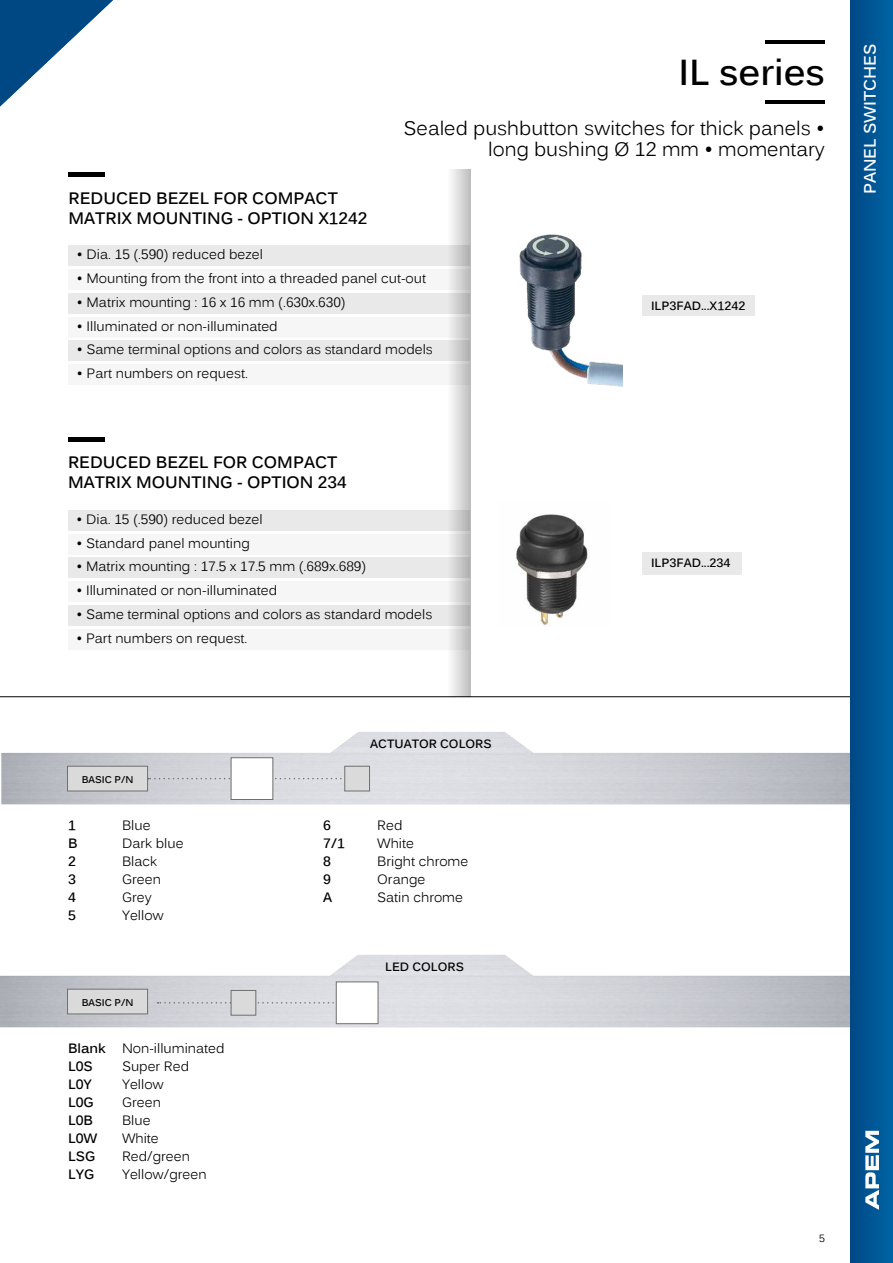
<style>
.page{position:relative;width:893px;height:1263px;background:#fff}
.page>*{position:absolute;margin:0;border:0;box-sizing:border-box;transform-origin:0 0}
.t1{font:700 36px "Kalinga";color:#000}
.t2{font:19.5px/21px "Kalinga";color:#000;text-align:right}
.t3{font:700 16.5px/19.8px "Kalinga";color:#000}
.t4{font:700 16.5px "Kalinga";color:#fff}
.t5{font:13.5px/18px "Kalinga";color:#000}
.t6{font:700 13.5px "Kalinga";color:#000}
.t7{font:700 12px "Kalinga";color:#000}
.t8{font:10.5px "Kalinga";color:#000}
.t9{font:700 9.75px "Kalinga";color:#000}
.s1{font-weight:700}
</style>
<div class="page">
<hr style="left:68px;top:173px;width:37px;height:4px;background:#000">
<div style="left:68px;top:246px;width:402px;height:20px;background:#e9e9e9"></div>
<div style="left:68px;top:270px;width:402px;height:20px;background:#f6f6f6"></div>
<div style="left:68px;top:293px;width:402px;height:20px;background:#e9e9e9"></div>
<div style="left:68px;top:317px;width:402px;height:20px;background:#f6f6f6"></div>
<div style="left:68px;top:341px;width:402px;height:20px;background:#e9e9e9"></div>
<div style="left:68px;top:365px;width:402px;height:20px;background:#f6f6f6"></div>
<img style="left:519px;top:234px;width:103px;height:153px">
<div style="left:642px;top:296px;width:112px;height:20px;background:#e9e9e9"></div>
<hr style="left:68px;top:437px;width:36px;height:4px;background:#000">
<div style="left:68px;top:510px;width:402px;height:20px;background:#e9e9e9"></div>
<div style="left:68px;top:534px;width:402px;height:20px;background:#f6f6f6"></div>
<div style="left:68px;top:558px;width:402px;height:20px;background:#e9e9e9"></div>
<div style="left:68px;top:582px;width:402px;height:20px;background:#f6f6f6"></div>
<div style="left:68px;top:605px;width:402px;height:20px;background:#e9e9e9"></div>
<div style="left:68px;top:629px;width:402px;height:20px;background:#f6f6f6"></div>
<div style="left:642px;top:553px;width:99px;height:22px;background:#e9e9e9"></div>
<svg style="left:447px;top:170px;width:23px;height:526px"></svg>
<img style="left:516px;top:514px;width:72px;height:111px">
<img style="left:0;top:955px;width:850px;height:72px">
<svg style="left:158px;top:1002px;width:178px;height:1px"></svg>
<div style="left:336px;top:981px;width:42px;height:43px;background:#fff;border:1px solid #706f6f"></div>
<div style="left:231px;top:990px;width:25px;height:25px;background:#dadada;border:1px solid #706f6f"></div>
<div style="left:68px;top:989px;width:80px;height:25px;background:#dadada"></div>
<div style="left:67px;top:989px;width:81px;height:25px;border:1px solid #706f6f"></div>
<img style="left:1px;top:732px;width:849px;height:72px">
<svg style="left:148px;top:778px;width:196px;height:1px"></svg>
<div style="left:231px;top:757px;width:42px;height:43px;background:#fff;border:1px solid #706f6f"></div>
<div style="left:344px;top:766px;width:26px;height:25px;background:#dadada;border:1px solid #706f6f"></div>
<div style="left:68px;top:766px;width:80px;height:25px;background:#dadada"></div>
<div style="left:67px;top:766px;width:81px;height:25px;border:1px solid #706f6f"></div>
<hr style="left:0;top:696px;width:893px;height:1px;background:#000">
<hr style="left:766px;top:101px;width:59px;height:3px;background:#000">
<hr style="left:766px;top:40px;width:59px;height:3px;background:#000">
<div style="left:850px;top:0;width:43px;height:1263px;background:linear-gradient(to right,#004885,#0064a4)"></div>
<svg style="left:0;top:0;width:113px;height:106px"></svg>
<svg style="left:865px;top:1131px;width:14px;height:79px"></svg>
<h1 class="t1" style="left:678px;top:49px;width:148px">IL series</h1>
<h2 class="t2" style="left:404px;top:119px;width:423px">Sealed pushbutton switches for thick panels • long bushing Ø 12 mm • momentary</h2>
<p class="t3" style="left:68px;top:190px;width:300px">REDUCED BEZEL FOR COMPACT<br>MATRIX MOUNTING - OPTION X1242</p>
<p class="t5" style="left:77px;top:247px;width:188px">• Dia. 15 (.590) reduced bezel</p>
<p class="t5" style="left:77px;top:271px;width:351px">• Mounting from the front into a threaded panel cut-out</p>
<p class="t5" style="left:77px;top:294px;width:270px">• Matrix mounting : 16 x 16 mm (.630x.630)</p>
<p class="t5" style="left:77px;top:318px;width:202px">• Illuminated or non-illuminated</p>
<p class="t5" style="left:77px;top:342px;width:357px">• Same terminal options and colors as standard models</p>
<p class="t5" style="left:77px;top:366px;width:173px">• Part numbers on request.</p>
<p class="t3" style="left:68px;top:454px;width:280px">REDUCED BEZEL FOR COMPACT<br>MATRIX MOUNTING - OPTION 234</p>
<p class="t5" style="left:77px;top:511px;width:188px">• Dia. 15 (.590) reduced bezel</p>
<p class="t5" style="left:77px;top:535px;width:175px">• Standard panel mounting</p>
<p class="t5" style="left:77px;top:559px;width:291px">• Matrix mounting : 17.5 x 17.5 mm (.689x.689)</p>
<p class="t5" style="left:77px;top:583px;width:202px">• Illuminated or non-illuminated</p>
<p class="t5" style="left:77px;top:606px;width:357px">• Same terminal options and colors as standard models</p>
<p class="t5" style="left:77px;top:630px;width:173px">• Part numbers on request.</p>
<p class="t9" style="left:82px;top:774px;width:53px">BASIC P/N</p>
<p class="t6" style="left:68px;top:816px;width:9px">1</p>
<p class="t5" style="left:122px;top:817px;width:30px">Blue</p>
<p class="t6" style="left:68px;top:834px;width:11px">B</p>
<p class="t5" style="left:122px;top:835px;width:63px">Dark blue</p>
<p class="t6" style="left:68px;top:852px;width:9px">2</p>
<p class="t5" style="left:122px;top:853px;width:37px">Black</p>
<p class="t6" style="left:68px;top:870px;width:9px">3</p>
<p class="t5" style="left:122px;top:871px;width:40px">Green</p>
<p class="t6" style="left:68px;top:888px;width:9px">4</p>
<p class="t5" style="left:122px;top:889px;width:31px">Grey</p>
<p class="t6" style="left:68px;top:906px;width:9px">5</p>
<p class="t5" style="left:122px;top:907px;width:43px">Yellow</p>
<p class="t9" style="left:82px;top:996px;width:53px">BASIC P/N</p>
<p class="t5" style="left:68px;top:1040px;width:158px"><span class="s1">Blank</span> Non-illuminated<br><span class="s1">L0S</span></p>
<p class="t5" style="left:122px;top:1058px;width:69px">Super Red</p>
<p class="t6" style="left:68px;top:1075px;width:25px">L0Y</p>
<p class="t5" style="left:122px;top:1076px;width:43px">Yellow</p>
<p class="t6" style="left:68px;top:1093px;width:27px">L0G</p>
<p class="t5" style="left:122px;top:1094px;width:40px">Green</p>
<p class="t6" style="left:68px;top:1111px;width:27px">L0B</p>
<p class="t5" style="left:122px;top:1112px;width:30px">Blue</p>
<p class="t6" style="left:68px;top:1129px;width:31px">L0W</p>
<p class="t5" style="left:122px;top:1130px;width:38px">White</p>
<p class="t6" style="left:68px;top:1147px;width:29px">LSG</p>
<p class="t5" style="left:122px;top:1148px;width:69px">Red/green</p>
<p class="t6" style="left:68px;top:1165px;width:28px">LYG</p>
<p class="t5" style="left:122px;top:1166px;width:86px">Yellow/green</p>
<p class="t7" style="left:370px;top:736px;width:123px">ACTUATOR COLORS</p>
<p class="t6" style="left:323px;top:816px;width:9px">6</p>
<p class="t5" style="left:377px;top:817px;width:27px">Red</p>
<p class="t6" style="left:323px;top:834px;width:23px">7/1</p>
<p class="t5" style="left:377px;top:835px;width:38px">White</p>
<p class="t6" style="left:323px;top:852px;width:9px">8</p>
<p class="t5" style="left:377px;top:853px;width:93px">Bright chrome</p>
<p class="t6" style="left:323px;top:870px;width:9px">9</p>
<p class="t5" style="left:377px;top:871px;width:50px">Orange</p>
<p class="t6" style="left:323px;top:888px;width:11px">A</p>
<p class="t5" style="left:377px;top:889px;width:87px">Satin chrome</p>
<p class="t7" style="left:385px;top:959px;width:80px">LED COLORS</p>
<p class="t7" style="left:651px;top:298px;width:96px">ILP3FAD...X1242</p>
<p class="t7" style="left:651px;top:555px;width:81px">ILP3FAD...234</p>
<p class="t8" style="left:819px;top:1231px;width:7px">5</p>
<p class="t4" style="left:859px;top:194px;width:152px;rotate:-90deg">PANEL SWITCHES</p>
</div>
